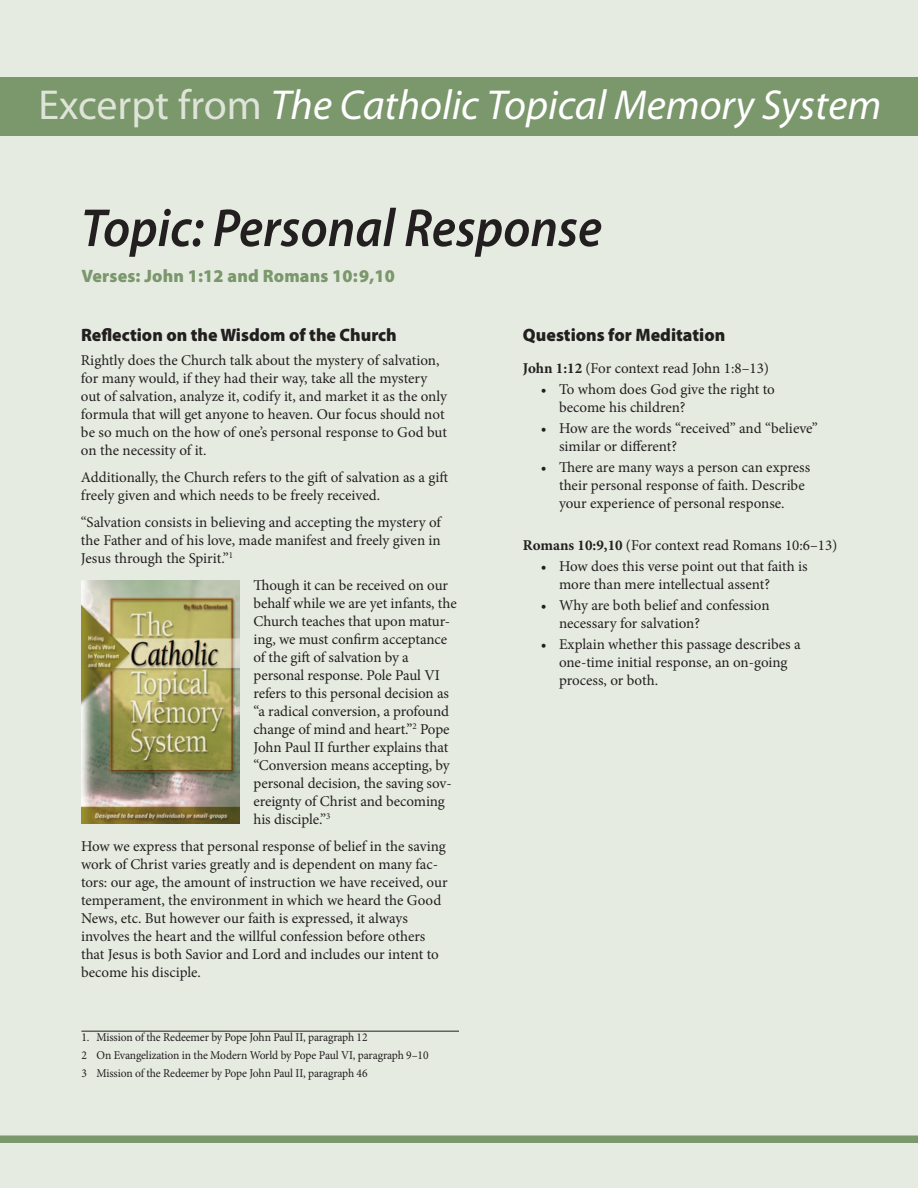
<style>
.page{position:relative;width:918px;height:1188px;background:#e5ebe1}
.page>*{position:absolute;margin:0;border:0;box-sizing:border-box;transform-origin:0 0}
.t1{font:italic 600 54px "Myriad Pro";color:#231f20;scale:.93 1}
.t2{font:italic 42px "Myriad Pro";color:#fff}
.t3{font:900 18px "Myriad Pro";color:#231f20}
.t4{font:900 18px "Myriad Pro";letter-spacing:.01em;color:#7b976c}
.t5{font:15px/18px "Minion Pro";letter-spacing:-.005em;color:#231f20}
.t6{font:12px/18px "Minion Pro";letter-spacing:-.01em;color:#231f20;scale:.96 1}
.s1{font-style:normal;color:#dee4d8}
.s2{font-weight:700}
</style>
<div class="page">
<div style="left:0;top:77px;width:918px;height:59px;background:#7b976c"></div>
<img style="left:81px;top:580px;width:159px;height:244px">
<div style="left:0;top:1136px;width:918px;height:7px;background:#7b976c"></div>
<hr style="left:81px;top:1031px;width:378px;height:1px;background:#231f20">
<h2 class="t2" style="left:39px;top:80px;width:844px"><span class="s1">Excerpt from</span> The Catholic Topical Memory System</h2>
<h1 class="t1" style="left:81px;top:196px;width:562px">Topic: Personal Response</h1>
<p class="t4" style="left:81px;top:266px;width:315px">Verses: John 1:12 and Romans 10:9,10</p>
<p class="t3" style="left:81px;top:325px;width:317px">Reflection on the Wisdom of the Church</p>
<p class="t5" style="left:81px;top:353px;width:368px">Rightly does the Church talk about the mystery of salvation, for many would, if they had their way, take all the mystery out of salvation, analyze it, codify it, and market it as the only formula that will get anyone to heaven. Our focus should not be so much on the how of one’s personal response to God but on the necessity of it.</p>
<p class="t5" style="left:81px;top:470px;width:369px">Additionally, the Church refers to the gift of salvation as a gift freely given and which needs to be freely received.</p>
<p class="t5" style="left:81px;top:515px;width:361px;text-align:justify">“Salvation consists in believing and accepting the mystery of the Father and of his love, made manifest and freely given in Jesus through the Spirit.”<sup>1</sup></p>
<p class="t5" style="left:253px;top:578px;width:205px">Though it can be received on our behalf while we are yet infants, the<br>Church teaches that upon matur&shy;ing, we must confirm acceptance of the gift of salvation by a personal response. Pole Paul VI refers to this personal decision as “a radical conversion, a profound change of mind and heart.”<sup>2</sup> Pope<br>John Paul II further explains that “Conversion means accepting, by personal decision, the saving sov&shy;ereignty of Christ and becoming his disciple.”<sup>3</sup></p>
<p class="t5" style="left:81px;top:839px;width:368px">How we express that personal response of belief in the saving work of Christ varies greatly and is dependent on many fac&shy;tors: our age, the amount of instruction we have received, our temperament, the environment in which we heard the Good News, etc. But however our faith is expressed, it always involves the heart and the willful confession before others that Jesus is both Savior and Lord and includes our intent to become his disciple.</p>
<p class="t6" style="left:81px;top:1029px;width:363px">1. Mission of the Redeemer by Pope John Paul II, paragraph 12<br>2 On Evangelization in the Modern World by Pope Paul VI, paragraph 9–10<br>3 Mission of the Redeemer by Pope John Paul II, paragraph 46</p>
<p class="t3" style="left:523px;top:325px;width:204px">Questions for Meditation</p>
<p class="t5" style="left:523px;top:360px;width:248px"><span class="s2">John 1:12</span> (For context read John 1:8–13)</p>
<p class="t5" style="left:559px;top:381px;width:217px;text-indent:-18px">• To whom does God give the right to become his children?</p>
<p class="t5" style="left:559px;top:420px;width:260px;text-indent:-18px">• How are the words “received” and “believe” similar or different?</p>
<p class="t5" style="left:559px;top:459px;width:253px;text-indent:-18px">• There are many ways a person can express their personal response of faith. Describe your experience of personal response.</p>
<p class="t5" style="left:523px;top:537px;width:316px"><span class="s2">Romans 10:9,10</span> (For context read Romans 10:6–13)</p>
<p class="t5" style="left:559px;top:558px;width:250px;text-indent:-18px">• How does this verse point out that faith is more than mere intellectual assent?</p>
<p class="t5" style="left:559px;top:597px;width:212px;text-indent:-18px">• Why are both belief and confession necessary for salvation?</p>
<p class="t5" style="left:559px;top:636px;width:243px;text-indent:-18px">• Explain whether this passage describes a one-time initial response, an on-going process, or both.</p>
</div>
